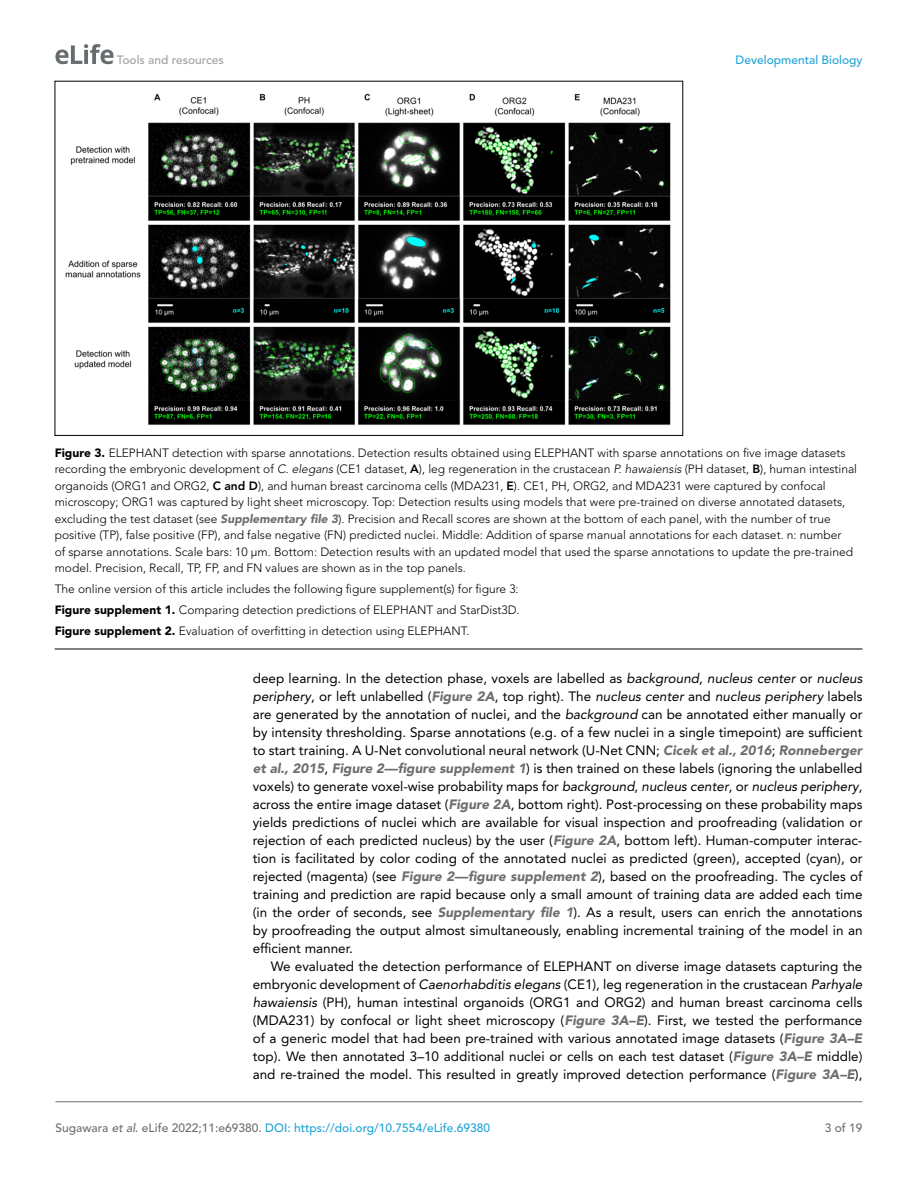
<style>
.page{position:relative;width:918px;height:1188px;background:#fff}
.page>*{position:absolute;margin:0;border:0;box-sizing:border-box;transform-origin:0 0}
.t1{font:13.5px/18px "Avenir LT Std";color:#000;text-align:justify}
.t2{font:300 12px/16.5px "Avenir LT Std";color:#000}
.t3{font:500 12px "Avenir LT Std";color:#1ea4d7}
.t4{font:500 12px "Avenir LT Std";color:#a3a09f}
.t5{font:500 12px "Avenir LT Std";color:#6e6e70}
.s1{font-weight:900}
.s2{font-style:italic}
.s3{font-weight:800}
.s4{font-weight:900;font-style:italic;color:#6e6e70}
.s5{color:#6e6e70}
.s6{font-style:italic;color:#6e6e70}
</style>
<div class="page">
<svg style="left:55px;top:44px;width:59px;height:20px"></svg>
<hr style="left:56px;top:1101px;width:806px;height:1px;background:#6e6e70">
<hr style="left:55px;top:649px;width:807px;height:1px;background:#000">
<img style="left:65px;top:93px;width:606px;height:332px">
<p class="t4" style="left:117px;top:53px;width:108px">Tools and resources</p>
<p class="t3" style="left:736px;top:53px;width:128px">Developmental Biology</p>
<p class="t2" style="left:55px;top:444px;width:804px"><span class="s1">Figure 3.</span> ELEPHANT detection with sparse annotations. Detection results obtained using ELEPHANT with sparse annotations on five image datasets recording the embryonic development of <span class="s2">C. elegans</span> (CE1 dataset, <span class="s3">A</span>), leg regeneration in the crustacean <span class="s2">P. hawaiensis</span> (PH dataset, <span class="s3">B</span>), human intestinal organoids (ORG1 and ORG2, <span class="s3">C and D</span>), and human breast carcinoma cells (MDA231, <span class="s3">E</span>). CE1, PH, ORG2, and MDA231 were captured by confocal microscopy; ORG1 was captured by light sheet microscopy. Top: Detection results using models that were pre-trained on diverse annotated datasets, excluding the test dataset (see <span class="s4">Supplementary file 3</span>). Precision and Recall scores are shown at the bottom of each panel, with the number of true positive (TP), false positive (FP), and false negative (FN) predicted nuclei. Middle: Addition of sparse manual annotations for each dataset. n: number<br>of sparse annotations. Scale bars: 10 µm. Bottom: Detection results with an updated model that used the sparse annotations to update the pre-trained model. Precision, Recall, TP, FP, and FN values are shown as in the top panels.</p>
<p class="t2" style="left:55px;top:579px;width:467px;line-height:21px;text-align:justify">The online version of this article includes the following figure supplement(s) for figure 3:<br><span class="s1">Figure supplement 1.</span> Comparing detection predictions of ELEPHANT and StarDist3D.<br><span class="s1">Figure supplement 2.</span> Evaluation of overfitting in detection using ELEPHANT.</p>
<p class="t1" style="left:253px;top:670px;width:611px">deep learning. In the detection phase, voxels are labelled as <span class="s2">background</span>, <span class="s2">nucleus center</span> or <span class="s2">nucleus periphery</span>, or left unlabelled (<span class="s4">Figure 2A</span>, top right). The <span class="s2">nucleus center</span> and <span class="s2">nucleus periphery</span> labels are generated by the annotation of nuclei, and the <span class="s2">background</span> can be annotated either manually or by intensity thresholding. Sparse annotations (e.g. of a few nuclei in a single timepoint) are sufficient to start training. A U-Net convolutional neural network (U-Net CNN; <span class="s4">Cicek et al., 2016</span>; <span class="s4">Ronneberger et al., 2015</span>, <span class="s4">Figure 2—figure supplement 1</span>) is then trained on these labels (ignoring the unlabelled voxels) to generate voxel-wise probability maps for <span class="s2">background</span>, <span class="s2">nucleus center</span>, or <span class="s2">nucleus periphery</span>, across the entire image dataset (<span class="s4">Figure 2A</span>, bottom right). Post-processing on these probability maps yields predictions of nuclei which are available for visual inspection and proofreading (validation or rejection of each predicted nucleus) by the user (<span class="s4">Figure 2A</span>, bottom left). Human-computer interac&shy;tion is facilitated by color coding of the annotated nuclei as predicted (green), accepted (cyan), or rejected (magenta) (see <span class="s4">Figure 2—figure supplement 2</span>), based on the proofreading. The cycles of training and prediction are rapid because only a small amount of training data are added each time (in the order of seconds, see <span class="s4">Supplementary file 1</span>). As a result, users can enrich the annotations by proofreading the output almost simultaneously, enabling incremental training of the model in an efficient manner.</p>
<p class="t1" style="left:253px;top:958px;width:611px;text-indent:18px">We evaluated the detection performance of ELEPHANT on diverse image datasets capturing the embryonic development of <span class="s2">Caenorhabditis elegans</span> (CE1), leg regeneration in the crustacean <span class="s2">Parhyale hawaiensis</span> (PH), human intestinal organoids (ORG1 and ORG2) and human breast carcinoma cells (MDA231) by confocal or light sheet microscopy (<span class="s4">Figure 3A–E</span>). First, we tested the performance of a generic model that had been pre-trained with various annotated image datasets (<span class="s4">Figure 3A–E </span>top). We then annotated 3–10 additional nuclei or cells on each test dataset (<span class="s4">Figure 3A–E</span> middle) and re-trained the model. This resulted in greatly improved detection performance (<span class="s4">Figure 3A–E</span>),</p>
<p class="t3" style="left:56px;top:1121px;width:436px"><span class="s5">Sugawara</span> <span class="s6">et al</span><span class="s5">. eLife 2022;11:e69380.</span> DOI: https://doi.org/10.7554/eLife.69380</p>
<p class="t5" style="left:825px;top:1121px;width:39px">3 of 19</p>
</div>
